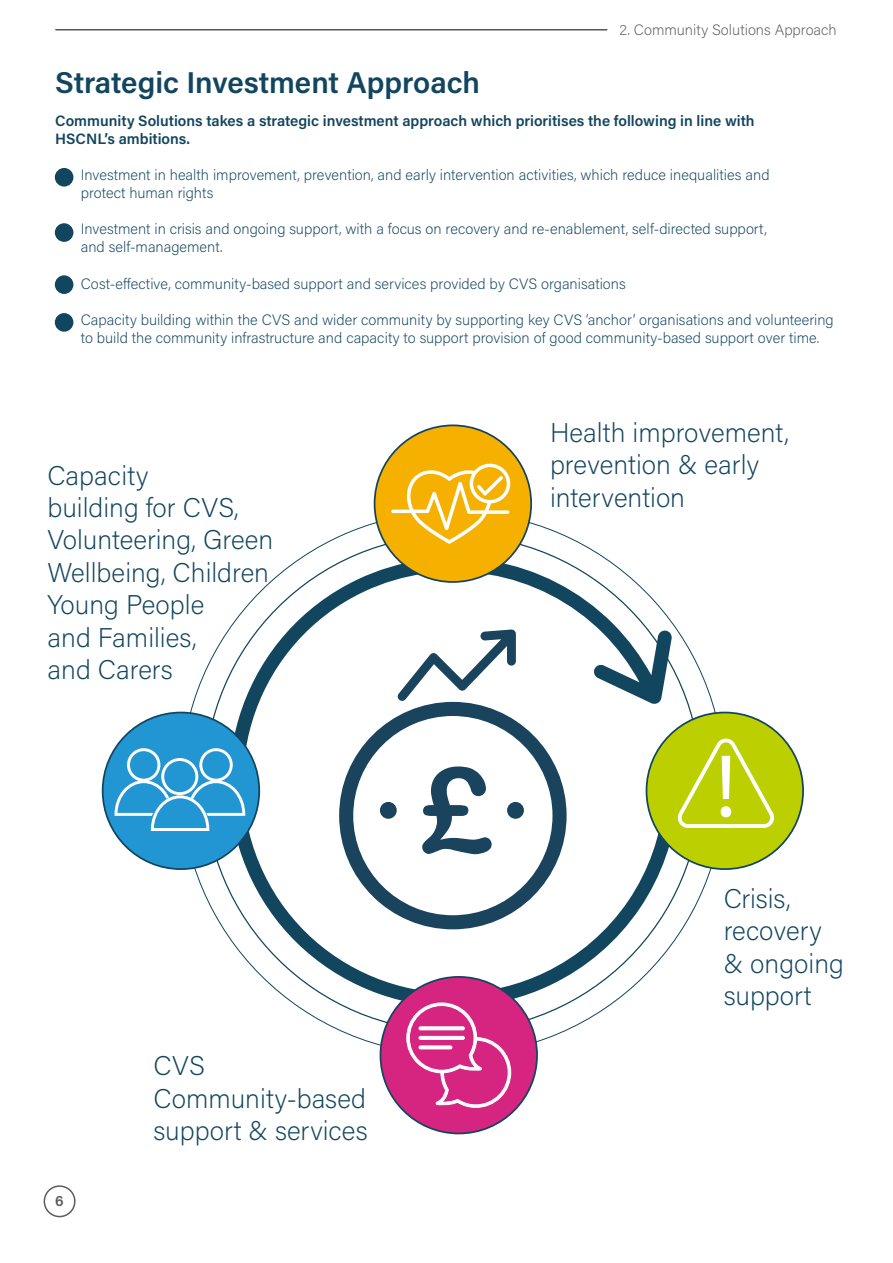
<style>
.page{position:relative;width:893px;height:1263px;background:#fff}
.page>*{position:absolute;margin:0;border:0;box-sizing:border-box;transform-origin:0 0}
.t1{font:600 30px "Acumin Pro";letter-spacing:-.005em;color:#12455e}
.t2{font:200 27px/32.4px "Acumin Pro";color:#12455e}
.t3{font:200 15px/18px "Acumin Pro";color:#12455e}
.t4{font:600 15px/18px "Acumin Pro";color:#12455e}
.t5{font:200 15px "Acumin Pro";color:#5c5c5b}
.t6{font:600 15px "Acumin Pro";color:#5c5c5b}
</style>
<div class="page">
<div style="left:44px;top:1185px;width:32px;height:32px;border:2px solid #5c5c5b;border-radius:50%"></div>
<div style="left:55px;top:168px;width:18px;height:19px;background:#12455e;border-radius:50%"></div>
<div style="left:55px;top:223px;width:18px;height:19px;background:#12455e;border-radius:50%"></div>
<div style="left:55px;top:275px;width:18px;height:19px;background:#12455e;border-radius:50%"></div>
<div style="left:55px;top:313px;width:18px;height:19px;background:#12455e;border-radius:50%"></div>
<svg style="left:198px;top:539px;width:480px;height:499px"></svg>
<div style="left:646px;top:712px;width:157px;height:157px;background:#bccf00;border-radius:50%"></div>
<div style="left:375px;top:425px;width:156px;height:157px;background:#f6b100;border-radius:50%"></div>
<div style="left:103px;top:712px;width:156px;height:157px;background:#2295d3;border-radius:50%"></div>
<div style="left:380px;top:977px;width:157px;height:156px;background:#d52580;border-radius:50%"></div>
<svg style="left:677px;top:738px;width:98px;height:90px"></svg>
<svg style="left:406px;top:1002px;width:105px;height:106px"></svg>
<div style="left:419px;top:1026px;width:46px;height:4px;border:1px solid #fff;border-radius:2px"></div>
<div style="left:419px;top:1036px;width:46px;height:4px;border:1px solid #fff;border-radius:2px"></div>
<div style="left:419px;top:1045px;width:33px;height:4px;border:1px solid #fff;border-radius:2px"></div>
<svg style="left:391px;top:464px;width:119px;height:80px"></svg>
<hr style="left:56px;top:29px;width:551px;height:2px;background:#575656">
<svg style="left:115px;top:748px;width:130px;height:84px"></svg>
<p class="t1" style="left:55px;top:62px;width:426px">Strategic Investment Approach</p>
<p class="t5" style="left:619px;top:19px;width:219px">2. Community Solutions Approach</p>
<p class="t4" style="left:55px;top:112px;width:701px">Community Solutions takes a strategic investment approach which prioritises the following in line with<br>HSCNL’s ambitions.</p>
<p class="t3" style="left:81px;top:166px;width:690px">Investment in health improvement, prevention, and early intervention activities, which reduce inequalities and protect human rights</p>
<p class="t3" style="left:81px;top:220px;width:688px">Investment in crisis and ongoing support, with a focus on recovery and re-enablement, self-directed support, and self-management.</p>
<p class="t3" style="left:81px;top:274px;width:546px">Cost-effective, community-based support and services provided by CVS organisations</p>
<p class="t3" style="left:81px;top:310px;width:755px">Capacity building within the CVS and wider community by supporting key CVS ‘anchor’ organisations and volunteering to build the community infrastructure and capacity to support provision of good community-based support over time.</p>
<p class="t2" style="left:47px;top:458px;width:227px">Capacity<br>building for CVS,<br>Volunteering, Green<br>Wellbeing, Children<br>Young People<br>and Families,<br>and Carers</p>
<p class="t6" style="left:55px;top:1190px;width:10px">6</p>
<p class="t2" style="left:153px;top:1049px;width:216px">CVS<br>Community-based support &amp; services</p>
<p class="t2" style="left:550px;top:415px;width:241px">Health improvement, prevention &amp; early intervention</p>
<p class="t2" style="left:724px;top:881px;width:122px">Crisis, recovery &amp; ongoing support</p>
</div>
